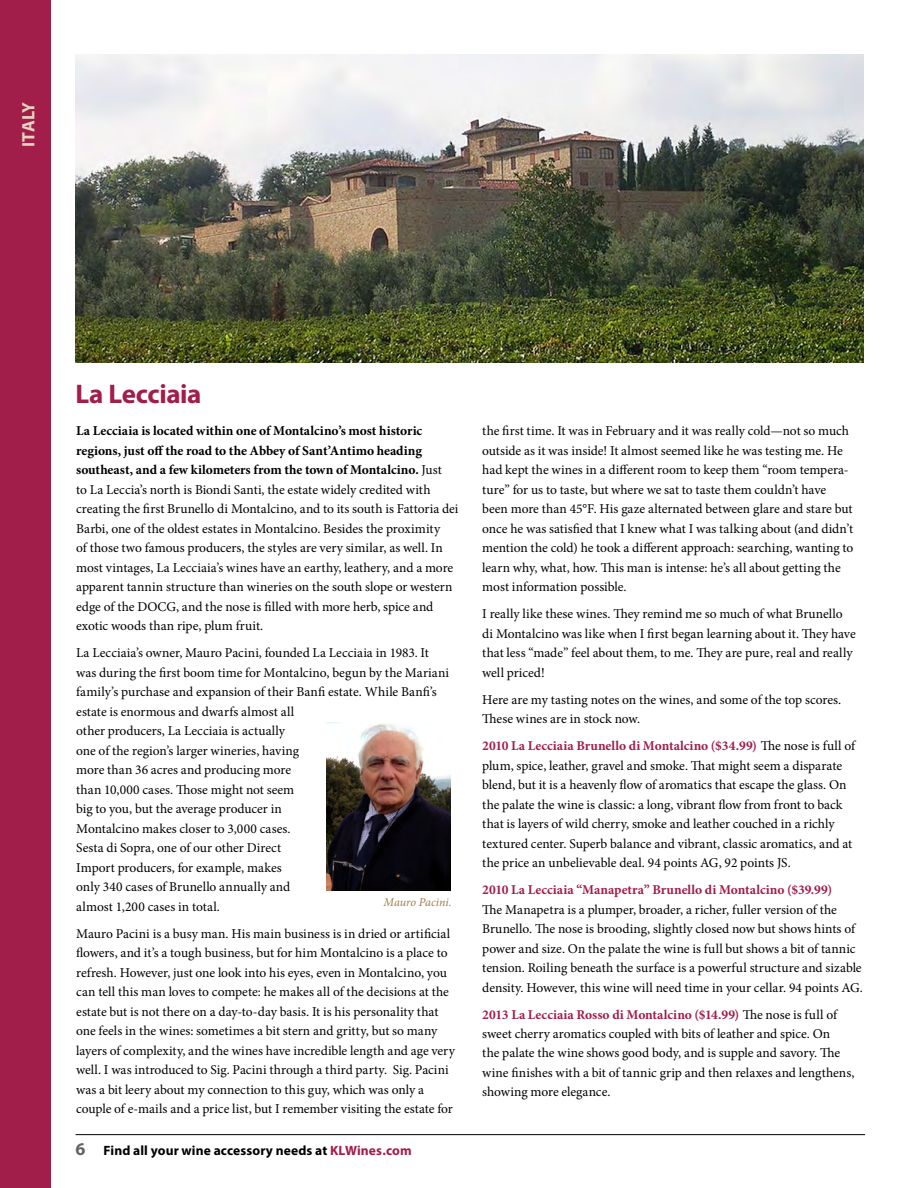
<style>
.page{position:relative;width:918px;height:1188px;background:#fff}
.page>*{position:absolute;margin:0;border:0;box-sizing:border-box;transform-origin:0 0}
.t1{font:700 27px "Myriad Pro";letter-spacing:-.015em;color:#a11d4a}
.t2{font:700 18px "Myriad Pro";letter-spacing:-.015em;color:#e4d2bf}
.t3{font:13.5px/19.5px "Minion Pro";color:#000}
.t4{font:700 13.5px "Minion Pro";color:#a11d4a}
.t5{font:700 13.5px "Myriad Pro";letter-spacing:.01em;color:#000}
.t6{font:italic 12px "Minion Pro";color:#a07b46}
.s1{font-weight:700}
.s2{font-size:18px;color:#636466}
.s3{color:#a11d4a}
.s4{font-weight:700;color:#a11d4a}
</style>
<div class="page">
<div style="left:0;top:0;width:51px;height:1188px;background:#a11d4a"></div>
<hr style="left:76px;top:1134px;width:789px;height:1px;background:#000">
<img style="left:326px;top:723px;width:124px;height:167px">
<img style="left:76px;top:54px;width:788px;height:309px">
<h2 class="t2" style="left:17px;top:147px;width:47px;rotate:-90deg">ITALY</h2>
<h1 class="t1" style="left:76px;top:377px;width:127px">La Lecciaia</h1>
<p class="t3" style="left:76px;top:421px;width:384px"><span class="s1">La Lecciaia is located within one of Montalcino’s most historic regions, just off the road to the Abbey of Sant’Antimo heading southeast, and a few kilometers from the town of Montalcino.</span> Just<br>to La Leccia’s north is Biondi Santi, the estate widely credited with creating the first Brunello di Montalcino, and to its south is Fattoria dei Barbi, one of the oldest estates in Montalcino. Besides the proximity<br>of those two famous producers, the styles are very similar, as well. In most vintages, La Lecciaia’s wines have an earthy, leathery, and a more apparent tannin structure than wineries on the south slope or western edge of the DOCG, and the nose is filled with more herb, spice and exotic woods than ripe, plum fruit.</p>
<p class="t3" style="left:76px;top:643px;width:375px">La Lecciaia’s owner, Mauro Pacini, founded La Lecciaia in 1983. It was during the first boom time for Montalcino, begun by the Mariani family’s purchase and expansion of their Banfi estate. While Banfi’s estate is enormous and dwarfs almost all<br>other producers, La Lecciaia is actually<br>one of the region’s larger wineries, having<br>more than 36 acres and producing more<br>than 10,000 cases. Those might not seem<br>big to you, but the average producer in<br>Montalcino makes closer to 3,000 cases.<br>Sesta di Sopra, one of our other Direct<br>Import producers, for example, makes<br>only 340 cases of Brunello annually and<br>almost 1,200 cases in total.</p>
<p class="t3" style="left:76px;top:924px;width:380px">Mauro Pacini is a busy man. His main business is in dried or artificial flowers, and it’s a tough business, but for him Montalcino is a place to refresh. However, just one look into his eyes, even in Montalcino, you can tell this man loves to compete: he makes all of the decisions at the estate but is not there on a day-to-day basis. It is his personality that one feels in the wines: sometimes a bit stern and gritty, but so many layers of complexity, and the wines have incredible length and age very well. I was introduced to Sig. Pacini through a third party. Sig. Pacini was a bit leery about my connection to this guy, which was only a couple of e-mails and a price list, but I remember visiting the estate for</p>
<p class="t6" style="left:384px;top:894px;width:70px">Mauro Pacini.</p>
<p class="t5" style="left:76px;top:1142px;width:338px"><span class="s2">6</span> Find all your wine accessory needs at <span class="s3">KLWines.com</span></p>
<p class="t3" style="left:482px;top:421px;width:373px">the first time. It was in February and it was really cold—not so much outside as it was inside! It almost seemed like he was testing me. He had kept the wines in a different room to keep them “room tempera&shy;ture” for us to taste, but where we sat to taste them couldn’t have been more than 45°F. His gaze alternated between glare and stare but once he was satisfied that I knew what I was talking about (and didn’t mention the cold) he took a different approach: searching, wanting to learn why, what, how. This man is intense: he’s all about getting the most information possible.</p>
<p class="t3" style="left:482px;top:604px;width:375px">I really like these wines. They remind me so much of what Brunello di Montalcino was like when I first began learning about it. They have that less “made” feel about them, to me. They are pure, real and really well priced!</p>
<p class="t3" style="left:482px;top:690px;width:361px">Here are my tasting notes on the wines, and some of the top scores.<br>These wines are in stock now.</p>
<p class="t3" style="left:482px;top:736px;width:374px"><span class="s4">2010 La Lecciaia Brunello di Montalcino ($34.99)</span> The nose is full of plum, spice, leather, gravel and smoke. That might seem a disparate blend, but it is a heavenly flow of aromatics that escape the glass. On the palate the wine is classic: a long, vibrant flow from front to back that is layers of wild cherry, smoke and leather couched in a richly textured center. Superb balance and vibrant, classic aromatics, and at the price an unbelievable deal. 94 points AG, 92 points JS.</p>
<p class="t4" style="left:482px;top:880px;width:351px">2010 La Lecciaia “Manapetra” Brunello di Montalcino ($39.99)</p>
<p class="t3" style="left:482px;top:900px;width:382px">The Manapetra is a plumper, broader, a richer, fuller version of the Brunello. The nose is brooding, slightly closed now but shows hints of power and size. On the palate the wine is full but shows a bit of tannic tension. Roiling beneath the surface is a powerful structure and sizable density. However, this wine will need time in your cellar. 94 points AG.</p>
<p class="t3" style="left:482px;top:1005px;width:374px"><span class="s4">2013 La Lecciaia Rosso di Montalcino ($14.99)</span> The nose is full of sweet cherry aromatics coupled with bits of leather and spice. On<br>the palate the wine shows good body, and is supple and savory. The wine finishes with a bit of tannic grip and then relaxes and lengthens, showing more elegance.</p>
</div>
